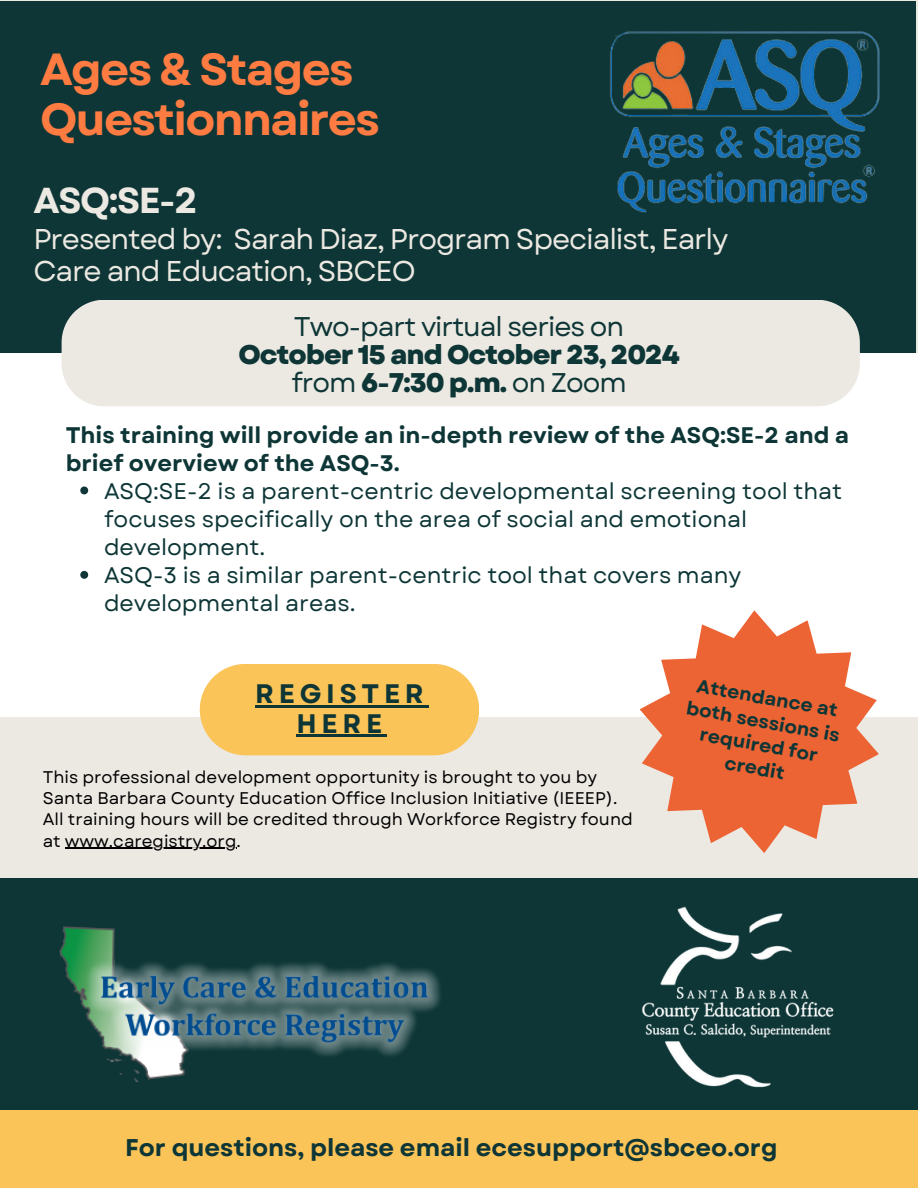
<style>
.page{position:relative;width:918px;height:1188px;background:#ece8e2}
.page>*{position:absolute;margin:0;border:0;box-sizing:border-box;transform-origin:0 0}
.t1{font:700 45px/49.5px "Garet";letter-spacing:-.04em;color:#fe7c42}
.t2{font:700 36px "Garet";color:#ece8e2}
.t3{font:28.5px/32.7px "Garet";letter-spacing:-.04em;color:#ece8e2}
.t4{font:800 27px/28.2px "Garet";letter-spacing:-.04em;color:#0e3636;text-align:center}
.t5{font:700 26.7px/29.2px "Garet";letter-spacing:.175em;color:#0e3636;text-align:center}
.t6{font:700 24.15px "Garet";color:#0e3636}
.t7{font:22.5px/28.2px "Garet";color:#0e3636}
.t8{font:700 22.5px/28.2px "Garet";color:#0e3636}
.t9{font:700 18.75px/23.7px "Garet";color:#0e3636;text-align:center}
.t10{font:16.95px/21.3px "Garet";color:#000}
.s1{font-weight:400}
</style>
<div class="page">
<div style="left:0;top:1px;width:916px;height:353px;background:#0e3636"></div>
<div style="left:0;top:878px;width:918px;height:299px;background:#0e3636"></div>
<div style="left:0;top:1110px;width:918px;height:78px;background:#fbc458"></div>
<div style="left:0;top:353px;width:918px;height:364px;background:#fff"></div>
<img style="left:60px;top:927px;width:381px;height:155px">
<img style="left:643px;top:907px;width:190px;height:181px">
<img style="left:610px;top:31px;width:270px;height:182px">
<svg style="left:80px;top:487px;width:8px;height:7px"></svg>
<svg style="left:80px;top:571px;width:8px;height:8px"></svg>
<hr style="left:65px;top:848px;width:171px;height:1px;background:#000">
<div style="left:62px;top:300px;width:798px;height:106px;background:#ece8e2"></div>
<svg style="left:640px;top:610px;width:239px;height:243px;fill:#ec6433"></svg>
<div style="left:200px;top:664px;width:279px;height:91px;background:#fbc458;border-radius:46px"></div>
<hr style="left:255px;top:706px;width:173px;height:2px;background:#0e3636">
<hr style="left:297px;top:735px;width:90px;height:2px;background:#0e3636">
<h2 class="t1" style="left:40px;top:45px;width:341px">Ages &amp; Stages<br>Questionnaires</h2>
<p class="t2" style="left:33px;top:174px;width:166px">ASQ:SE-2</p>
<p class="t3" style="left:33px;top:222px;width:697px">Presented by: Sarah Diaz, Program Specialist, Early<br>Care and Education, SBCEO</p>
<h5 class="t4" style="left:238px;top:313px;width:443px"><span class="s1">Two-part virtual series on<br></span>October 15 and October 23, 2024 <span class="s1">from</span> 6-7:30 p.m. <span class="s1">on Zoom</span></h5>
<h4 class="t8" style="left:66px;top:421px;width:785px">This training will provide an in-depth review of the ASQ:SE-2 and a brief overview of the ASQ-3.</h4>
<p class="t7" style="left:104px;top:477px;width:740px">ASQ:SE-2 is a parent-centric developmental screening tool that focuses specifically on the area of social and emotional development.</p>
<p class="t7" style="left:104px;top:561px;width:639px">ASQ-3 is a similar parent-centric tool that covers many developmental areas.</p>
<h4 class="t5" style="left:255px;top:679px;width:170px">REGISTER<br>HERE</h4>
<p class="t10" style="left:43px;top:766px;width:591px">This professional development opportunity is brought to you by Santa Barbara County Education Office Inclusion Initiative (IEEEP).<br>All training hours will be credited through Workforce Registry found at www.caregistry.org.</p>
<p class="t9" style="left:699px;top:674px;width:144px;rotate:10deg">Attendance at</p>
<p class="t9" style="left:702px;top:722px;width:121px;rotate:10deg">required for credit</p>
<p class="t9" style="left:689px;top:696px;width:157px;rotate:10deg">both sessions is</p>
<p class="t6" style="left:125px;top:1130px;width:654px">For questions, please email ecesupport@sbceo.org</p>
</div>
